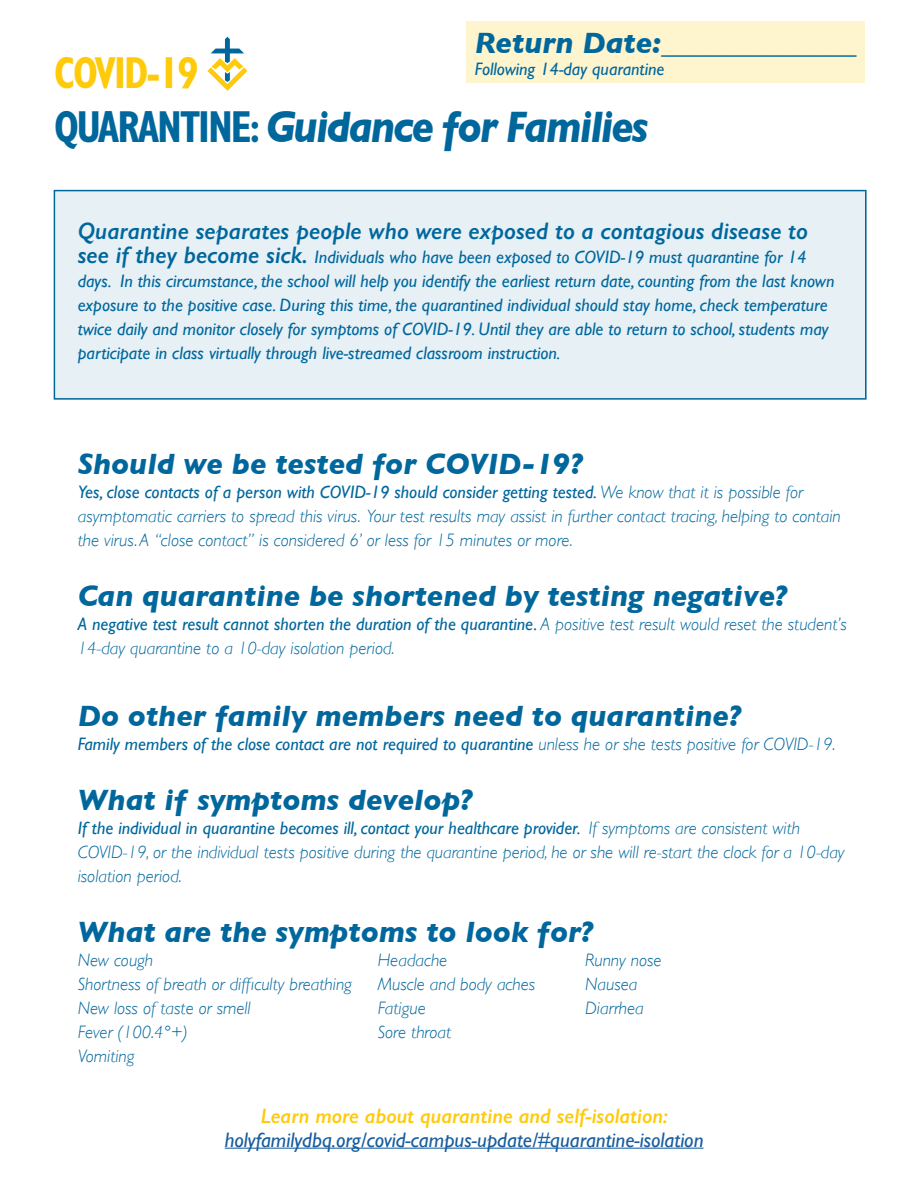
<style>
.page{position:relative;width:918px;height:1188px;background:#fff}
.page>*{position:absolute;margin:0;border:0;box-sizing:border-box;transform-origin:0 0}
.t1{font:italic 700 45px/54px "Gill Sans";letter-spacing:-.05em;color:#00679d;scale:.9 1}
.t2{font:italic 700 30px "Gill Sans";color:#00679d}
.Yellow_Condensed_Hea{font:italic 600 24px "Gill Sans";color:#00679d}
.Yellow_Condensed_Hea-2{font:italic 21px/24px "Gill Sans";color:#175d9e;text-align:center}
.Yellow_Condensed_Hea-3{font:italic 300 18px/24px "Gill Sans";color:#00679d}
.Yellow_Condensed_Hea-4{font:italic 18px/24px "Gill Sans";color:#00679d}
.s1{font-style:normal;font-stretch:condensed;color:#feca0a}
.s2{font-style:normal;font-stretch:condensed}
.s3{font-weight:600;font-size:24px}
.s4{font-weight:400}
.s5{font-weight:300}
.s6{font-weight:600;color:#feca0a}
</style>
<div class="page">
<svg style="left:207px;top:37px;width:40px;height:54px"></svg>
<div style="left:467px;top:22px;width:398px;height:61px;background:#fef4ce"></div>
<div style="left:54px;top:190px;width:812px;height:210px;background:#e6f0f5"></div>
<div style="left:54px;top:190px;width:813px;height:210px;border:2px solid #00679d"></div>
<hr style="left:225px;top:1148px;width:479px;height:1px;background:#175d9e">
<p class="t2" style="left:475px;top:25px;width:383px">Return Date:_____________</p>
<p class="Yellow_Condensed_Hea-4" style="left:475px;top:57px;width:191px">Following 14-day quarantine</p>
<p class="t1" style="left:54px;top:45px;width:662px"><span class="s1">COVID-19<br></span><span class="s2">QUARANTINE:</span> Guidance for Families</p>
<p class="Yellow_Condensed_Hea" style="left:78px;top:216px;width:732px">Quarantine separates people who were exposed to a contagious disease to</p>
<p class="Yellow_Condensed_Hea-4" style="left:78px;top:244px;width:758px"><span class="s3">see if they become sick.</span> Individuals who have been exposed to COVID-19 must quarantine for 14 days. In this circumstance, the school will help you identify the earliest return date, counting from the last known exposure to the positive case. During this time, the quarantined individual should stay home, check temperature twice daily and monitor closely for symptoms of COVID-19. Until they are able to return to school, students may participate in class virtually through live-streamed classroom instruction.</p>
<p class="t2" style="left:78px;top:446px;width:507px">Should we be tested for COVID-19?</p>
<p class="Yellow_Condensed_Hea-3" style="left:78px;top:480px;width:765px"><span class="s4">Yes, close contacts of a person with COVID-19 should consider getting tested.</span> We know that it is possible for asymptomatic carriers to spread this virus. Your test results may assist in further contact tracing, helping to contain the virus. A “close contact” is considered 6’ or less for 15 minutes or more.</p>
<p class="t2" style="left:78px;top:578px;width:712px">Can quarantine be shortened by testing negative?</p>
<p class="Yellow_Condensed_Hea-3" style="left:78px;top:612px;width:771px"><span class="s4">A negative test result cannot shorten the duration of the quarantine.</span> A positive test result would reset the student’s<br>14-day quarantine to a 10-day isolation period.</p>
<p class="t2" style="left:78px;top:698px;width:665px">Do other family members need to quarantine?</p>
<p class="Yellow_Condensed_Hea-4" style="left:78px;top:732px;width:759px">Family members of the close contact are not required to quarantine <span class="s5">unless he or she tests positive for COVID-19.</span></p>
<p class="t2" style="left:78px;top:782px;width:397px">What if symptoms develop?</p>
<p class="Yellow_Condensed_Hea-3" style="left:78px;top:816px;width:768px"><span class="s4">If the individual in quarantine becomes ill, contact your healthcare provider.</span> If symptoms are consistent with<br>COVID-19, or the individual tests positive during the quarantine period, he or she will re-start the clock for a 10-day isolation period.</p>
<p class="t2" style="left:78px;top:914px;width:518px">What are the symptoms to look for?</p>
<p class="Yellow_Condensed_Hea-3" style="left:78px;top:948px;width:77px">New cough</p>
<p class="Yellow_Condensed_Hea-3" style="left:78px;top:972px;width:276px">Shortness of breath or difficulty breathing</p>
<p class="Yellow_Condensed_Hea-3" style="left:78px;top:996px;width:175px">New loss of taste or smell</p>
<p class="Yellow_Condensed_Hea-3" style="left:78px;top:1020px;width:112px">Fever (100.4°+)</p>
<p class="Yellow_Condensed_Hea-3" style="left:78px;top:1044px;width:58px">Vomiting</p>
<p class="Yellow_Condensed_Hea-3" style="left:378px;top:948px;width:71px">Headache</p>
<p class="Yellow_Condensed_Hea-3" style="left:378px;top:972px;width:159px">Muscle and body aches</p>
<p class="Yellow_Condensed_Hea-3" style="left:378px;top:996px;width:50px">Fatigue</p>
<p class="Yellow_Condensed_Hea-3" style="left:378px;top:1020px;width:75px">Sore throat</p>
<p class="Yellow_Condensed_Hea-3" style="left:585px;top:948px;width:78px">Runny nose</p>
<p class="Yellow_Condensed_Hea-3" style="left:585px;top:972px;width:54px">Nausea</p>
<p class="Yellow_Condensed_Hea-3" style="left:585px;top:996px;width:60px">Diarrhea</p>
<p class="Yellow_Condensed_Hea-2" style="left:225px;top:1103px;width:480px"><span class="s6">Learn more about quarantine and self-isolation: </span>holyfamilydbq.org/covid-campus-update/#quarantine-isolation</p>
</div>
